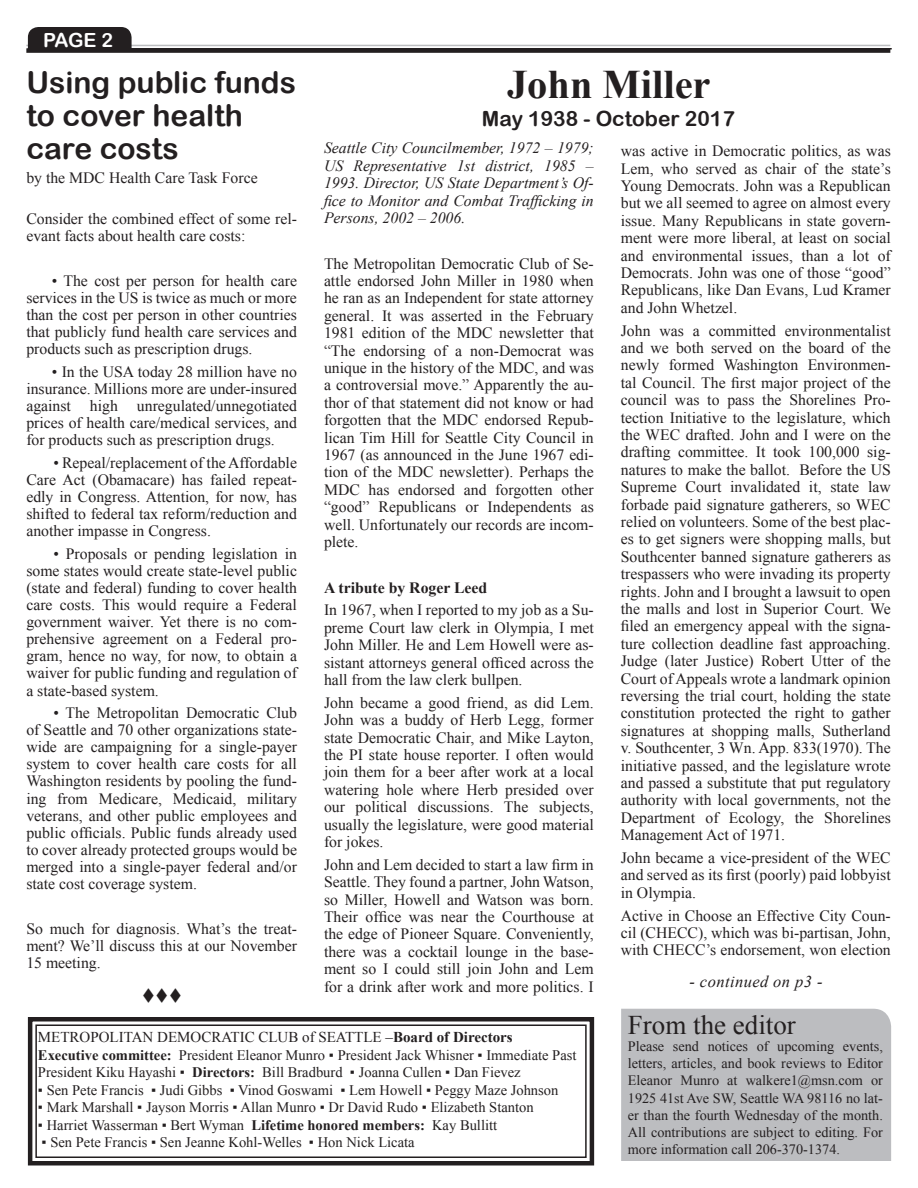
<style>
.page{position:relative;width:918px;height:1188px;background:#fff}
.page>*{position:absolute;margin:0;border:0;box-sizing:border-box;transform-origin:0 0}
.Body_Text{font:700 40.5px "Times New Roman";color:#231f20}
.Header_1{font:30px/33px "Arial Rounded MT Bold";color:#231f20}
.t1{font:27px "Times New Roman";color:#231f20}
.Header_1-2{font:21px "Arial Rounded MT Bold";color:#231f20}
.Header_2{font:19.5px "Arial Rounded MT Bold";color:#fff}
.t2{font:18px "Wingdings";color:#231f20}
.t3{font:italic 16.5px "Times New Roman";letter-spacing:.025em;color:#231f20}
.t4{font:15.75px/17.4px "Times New Roman";color:#231f20;text-align:justify}
.t5{font:italic 15.75px/17.4px "Times New Roman";color:#231f20;text-align:justify}
.t6{font:700 15.75px "Times New Roman";color:#231f20}
.t7{font:15px "Times New Roman";color:#231f20}
.t8{font:14.55px/17.4px "Times New Roman";color:#231f20}
.t9{font:14.25px/17.1px "Times New Roman";color:#231f20;text-align:justify}
.s1{font-weight:700}
</style>
<div class="page">
<hr style="left:28px;top:48px;width:864px;height:2px;background:#231f20">
<hr style="left:26px;top:45px;width:864px;height:1px;background:#bcbdc0">
<div style="left:26px;top:48px;width:864px;height:5px;background:#231f20"></div>
<div style="left:28px;top:27px;width:104px;height:21px;background:#231f20"></div>
<svg style="left:27px;top:1017px;width:568px;height:149px"></svg>
<div style="left:35px;top:1024px;width:552px;height:134px;border:2px solid #231f20"></div>
<div style="left:621px;top:1009px;width:270px;height:152px;background:#bcbdc0"></div>
<p class="Header_2" style="left:43px;top:29px;width:71px">PAGE 2</p>
<p class="Body_Text" style="left:507px;top:56px;width:205px">John Miller</p>
<p class="Header_1-2" style="left:482px;top:106px;width:254px">May 1938 - October 2017</p>
<p class="Header_1" style="left:26px;top:65px;width:271px">Using public funds to cover health care costs</p>
<p class="t4" style="left:26px;top:169px;width:233px">by the MDC Health Care Task Force</p>
<p class="t5" style="left:324px;top:139px;width:271px">Seattle City Councilmember, 1972 – 1979; US Representative 1st district, 1985 – 1993. Director, US State Department’s Of&shy;fice to Monitor and Combat Trafficking in Persons, 2002 – 2006.</p>
<p class="t4" style="left:324px;top:254px;width:271px">The Metropolitan Democratic Club of Se&shy;attle endorsed John Miller in 1980 when he ran as an Independent for state attorney general. It was asserted in the February 1981 edition of the MDC newsletter that “The endorsing of a non-Democrat was unique in the history of the MDC, and was a controversial move.” Apparently the au&shy;thor of that statement did not know or had forgotten that the MDC endorsed Repub&shy;lican Tim Hill for Seattle City Council in 1967 (as announced in the June 1967 edi&shy;tion of the MDC newsletter). Perhaps the MDC has endorsed and forgotten other “good” Republicans or Independents as well. Unfortunately our records are incom&shy;plete.</p>
<p class="t6" style="left:324px;top:576px;width:165px">A tribute by Roger Leed</p>
<p class="t4" style="left:324px;top:601px;width:271px">In 1967, when I reported to my job as a Su&shy;preme Court law clerk in Olympia, I met John Miller. He and Lem Howell were as&shy;sistant attorneys general officed across the hall from the law clerk bullpen.</p>
<p class="t4" style="left:324px;top:694px;width:271px">John became a good friend, as did Lem.<br>John was a buddy of Herb Legg, former state Democratic Chair, and Mike Layton, the PI state house reporter. I often would join them for a beer after work at a local watering hole where Herb presided over our political discussions. The subjects, usually the legislature, were good material for jokes.</p>
<p class="t4" style="left:324px;top:856px;width:271px">John and Lem decided to start a law firm in Seattle. They found a partner, John Watson, so Miller, Howell and Watson was born.<br>Their office was near the Courthouse at the edge of Pioneer Square. Conveniently, there was a cocktail lounge in the base&shy;ment so I could still join John and Lem for a drink after work and more politics. I</p>
<p class="t4" style="left:621px;top:142px;width:272px">was active in Democratic politics, as was Lem, who served as chair of the state’s Young Democrats. John was a Republican but we all seemed to agree on almost every issue. Many Republicans in state govern&shy;ment were more liberal, at least on social and environmental issues, than a lot of Democrats. John was one of those “good” Republicans, like Dan Evans, Lud Kramer and John Whetzel.</p>
<p class="t4" style="left:621px;top:321px;width:272px">John was a committed environmentalist and we both served on the board of the newly formed Washington Environmen&shy;tal Council. The first major project of the council was to pass the Shorelines Pro&shy;tection Initiative to the legislature, which the WEC drafted. John and I were on the drafting committee. It took 100,000 sig&shy;natures to make the ballot. Before the US Supreme Court invalidated it, state law forbade paid signature gatherers, so WEC relied on volunteers. Some of the best plac&shy;es to get signers were shopping malls, but Southcenter banned signature gatherers as trespassers who were invading its property rights. John and I brought a lawsuit to open the malls and lost in Superior Court. We filed an emergency appeal with the signa&shy;ture collection deadline fast approaching.<br>Judge (later Justice) Robert Utter of the Court of Appeals wrote a landmark opinion reversing the trial court, holding the state constitution protected the right to gather signatures at shopping malls, Sutherland v. Southcenter, 3 Wn. App. 833(1970). The initiative passed, and the legislature wrote and passed a substitute that put regulatory authority with local governments, not the Department of Ecology, the Shorelines Management Act of 1971.</p>
<p class="t4" style="left:621px;top:849px;width:272px">John became a vice-president of the WEC and served as its first (poorly) paid lobbyist in Olympia.</p>
<p class="t4" style="left:621px;top:906px;width:272px">Active in Choose an Effective City Coun&shy;cil (CHECC), which was bi-partisan, John, with CHECC’s endorsement, won election</p>
<p class="t4" style="left:26px;top:210px;width:272px">Consider the combined effect of some rel&shy;evant facts about health care costs:</p>
<p class="t4" style="left:26px;top:272px;width:272px;text-indent:25px">• The cost per person for health care services in the US is twice as much or more than the cost per person in other countries that publicly fund health care services and products such as prescription drugs.</p>
<p class="t4" style="left:26px;top:363px;width:272px;text-indent:25px">• In the USA today 28 million have no insurance. Millions more are under-insured against high unregulated/unnegotiated prices of health care/medical services, and for products such as prescription drugs.</p>
<p class="t4" style="left:26px;top:454px;width:272px;text-indent:27px">• Repeal/replacement of the Affordable Care Act (Obamacare) has failed repeat&shy;edly in Congress. Attention, for now, has shifted to federal tax reform/reduction and another impasse in Congress.</p>
<p class="t4" style="left:26px;top:545px;width:272px;text-indent:27px">• Proposals or pending legislation in some states would create state-level public (state and federal) funding to cover health care costs. This would require a Federal government waiver. Yet there is no com&shy;prehensive agreement on a Federal pro&shy;gram, hence no way, for now, to obtain a waiver for public funding and regulation of a state-based system.</p>
<p class="t4" style="left:26px;top:704px;width:272px;text-indent:27px">• The Metropolitan Democratic Club of Seattle and 70 other organizations state&shy;wide are campaigning for a single-payer system to cover health care costs for all Washington residents by pooling the fund&shy;ing from Medicare, Medicaid, military veterans, and other public employees and public officials. Public funds already used to cover already protected groups would be merged into a single-payer federal and/or state cost coverage system.</p>
<p class="t4" style="left:26px;top:920px;width:272px">So much for diagnosis. What’s the treat&shy;ment? We’ll discuss this at our November 15 meeting.</p>
<p class="t2" style="left:142px;top:986px;width:42px">▼▼▼</p>
<p class="t7" style="left:38px;top:1027px;width:476px">METROPOLITAN DEMOCRATIC CLUB of SEATTLE –<span class="s1">Board of Directors</span></p>
<p class="t8" style="left:38px;top:1046px;width:540px"><span class="s1">Executive committee:</span> President Eleanor Munro ▪ President Jack Whisner ▪ Immediate Past<br>President Kiku Hayashi ▪ <span class="s1">Directors:</span> Bill Bradburd ▪ Joanna Cullen ▪ Dan Fievez</p>
<p class="t8" style="left:38px;top:1081px;width:522px">▪ Sen Pete Francis ▪ Judi Gibbs ▪ Vinod Goswami ▪ Lem Howell ▪ Peggy Maze Johnson</p>
<p class="t8" style="left:38px;top:1098px;width:497px">▪ Mark Marshall ▪ Jayson Morris ▪ Allan Munro ▪ Dr David Rudo ▪ Elizabeth Stanton</p>
<p class="t8" style="left:38px;top:1116px;width:461px">▪ Harriet Wasserman ▪ Bert Wyman <span class="s1">Lifetime honored members:</span> Kay Bullitt</p>
<p class="t8" style="left:42px;top:1133px;width:375px">▪ Sen Pete Francis ▪ Sen Jeanne Kohl-Welles ▪ Hon Nick Licata</p>
<p class="t3" style="left:690px;top:970px;width:134px">- continued on p3 -</p>
<p class="t1" style="left:628px;top:1007px;width:169px">From the editor</p>
<p class="t9" style="left:628px;top:1038px;width:257px">Please send notices of upcoming events, letters, articles, and book reviews to Editor Eleanor Munro at walkere1@msn.com or 1925 41st Ave SW, Seattle WA 98116 no lat&shy;er than the fourth Wednesday of the month.<br>All contributions are subject to editing. For more information call 206‑370‑1374.</p>
</div>
